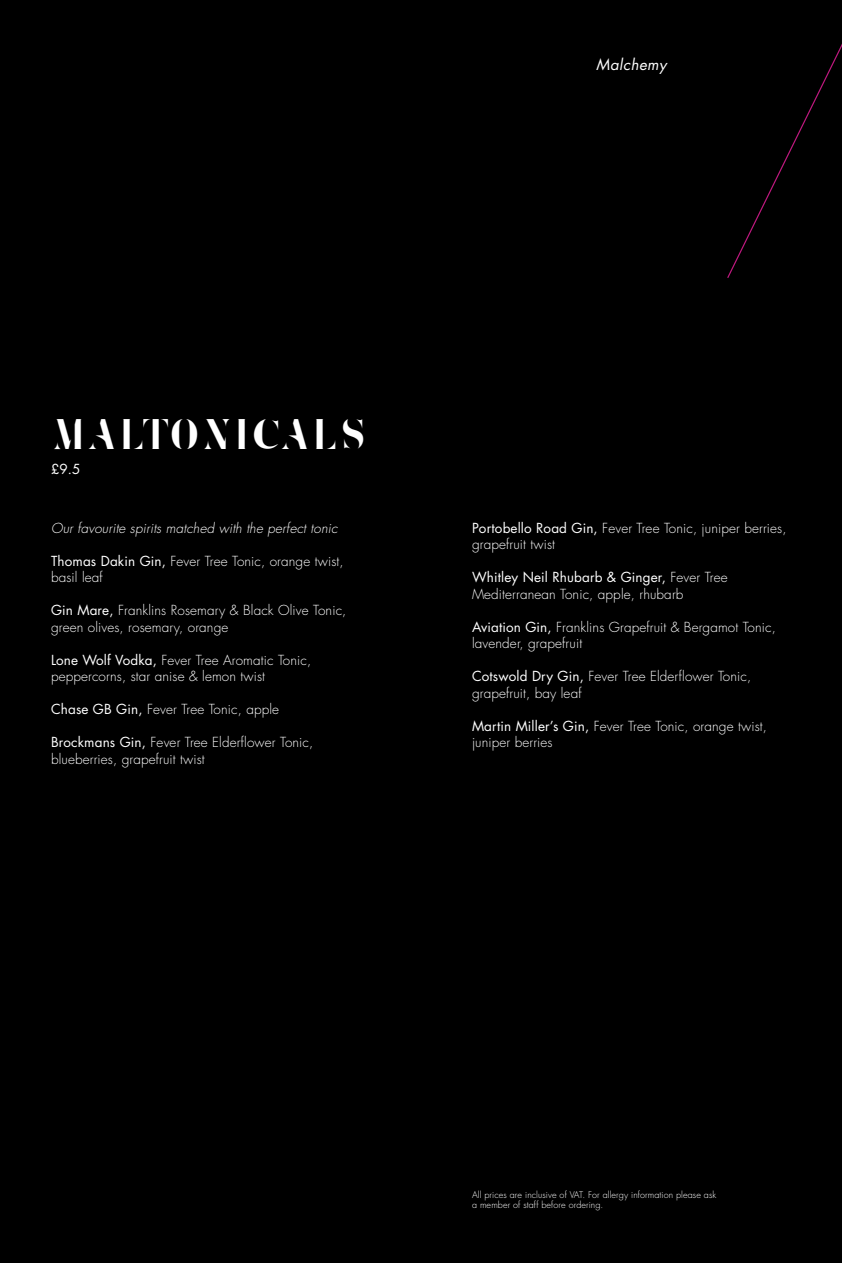
<style>
.page{position:relative;width:842px;height:1263px;background:#000}
.page>*{position:absolute;margin:0;border:0;box-sizing:border-box;transform-origin:0 0}
.t1{font:37.5px "Zefani Stencil";letter-spacing:.05em;color:#fff}
.t2{font:italic 15px "Futura TR";letter-spacing:.03em;color:#fff}
.t3{font:300 13.5px/16.5px "Futura TR";letter-spacing:.01em;color:#fff}
.t4{font:italic 300 13.5px "Futura TR";letter-spacing:.01em;color:#fff}
.t5{font:13.5px "Futura TR";color:#fff}
.t6{font:300 9px/10.8px "Futura TR";letter-spacing:.01em;color:#fff}
.s1{font-weight:400}
</style>
<div class="page">
<svg style="left:727px;top:44px;width:115px;height:234px"></svg>
<p class="t2" style="left:596px;top:55px;width:72px">Malchemy</p>
<h1 class="t1" style="left:51px;top:417px;width:317px">MALTONICALS</h1>
<p class="t5" style="left:51px;top:460px;width:31px">£9.5</p>
<p class="t4" style="left:51px;top:519px;width:288px">Our favourite spirits matched with the perfect tonic</p>
<p class="t3" style="left:51px;top:553px;width:294px"><span class="s1">Thomas Dakin Gin,</span> Fever Tree Tonic, orange twist, basil leaf</p>
<p class="t3" style="left:51px;top:602px;width:297px"><span class="s1">Gin Mare,</span> Franklins Rosemary &amp; Black Olive Tonic, green olives, rosemary, orange</p>
<p class="t3" style="left:51px;top:652px;width:262px"><span class="s1">Lone Wolf Vodka,</span> Fever Tree Aromatic Tonic, peppercorns, star anise &amp; lemon twist</p>
<p class="t3" style="left:51px;top:701px;width:230px"><span class="s1">Chase GB Gin,</span> Fever Tree Tonic, apple</p>
<p class="t3" style="left:51px;top:734px;width:264px"><span class="s1">Brockmans Gin,</span> Fever Tree Elderflower Tonic, blueberries, grapefruit twist</p>
<p class="t3" style="left:472px;top:520px;width:316px"><span class="s1">Portobello Road Gin,</span> Fever Tree Tonic, juniper berries, grapefruit twist</p>
<p class="t3" style="left:472px;top:569px;width:257px"><span class="s1">Whitley Neil Rhubarb &amp; Ginger,</span> Fever Tree<br>Mediterranean Tonic, apple, rhubarb</p>
<p class="t3" style="left:472px;top:619px;width:305px"><span class="s1">Aviation Gin,</span> Franklins Grapefruit &amp; Bergamot Tonic, lavender, grapefruit</p>
<p class="t3" style="left:472px;top:668px;width:281px"><span class="s1">Cotswold Dry Gin,</span> Fever Tree Elderflower Tonic, grapefruit, bay leaf</p>
<p class="t3" style="left:472px;top:718px;width:296px"><span class="s1">Martin Miller’s Gin,</span> Fever Tree Tonic, orange twist, juniper berries</p>
<p class="t6" style="left:472px;top:1189px;width:246px">All prices are inclusive of VAT. For allergy information please ask a member of staff before ordering.</p>
</div>
